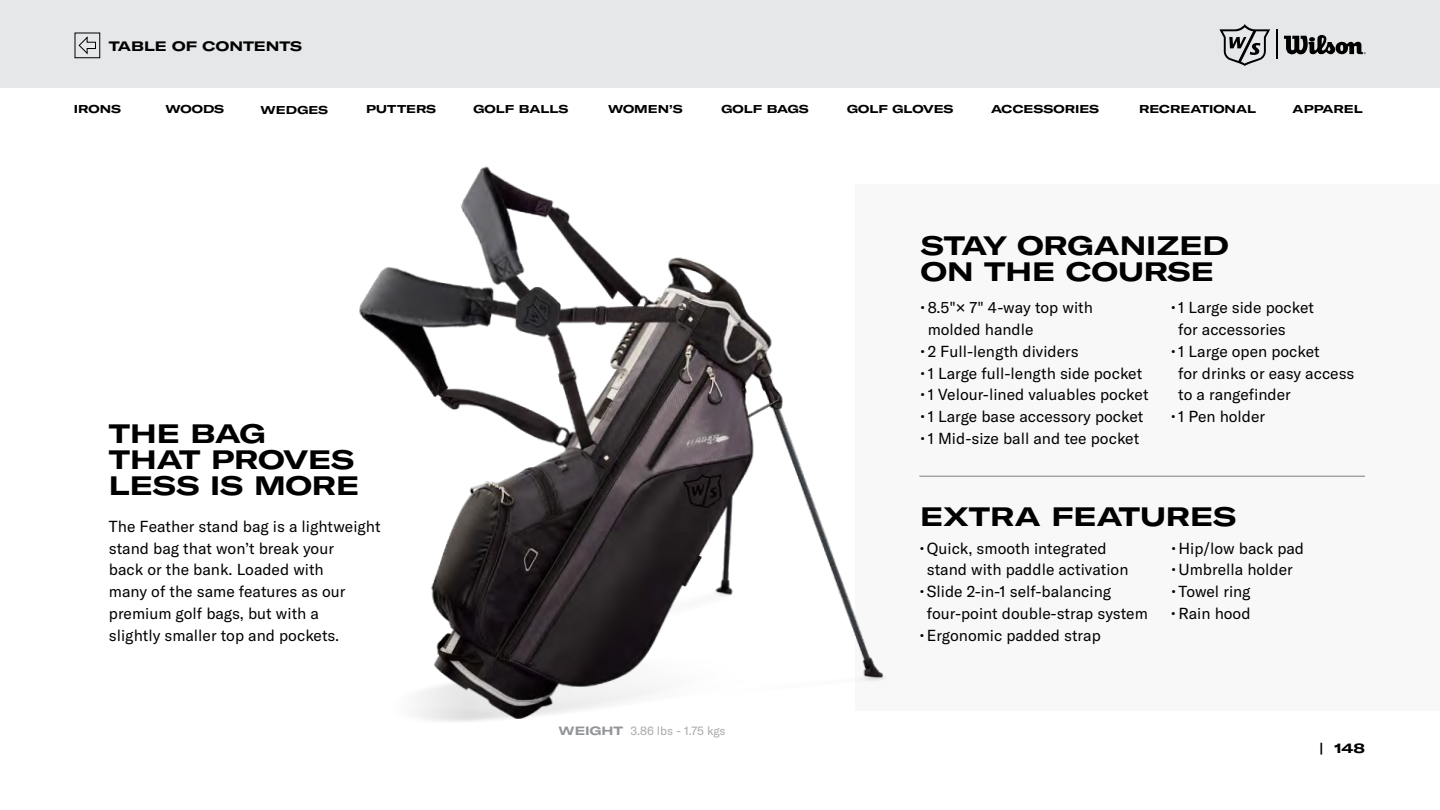
<style>
.page{position:relative;width:1440px;height:810px;background:#fff}
.page>*{position:absolute;margin:0;border:0;box-sizing:border-box;transform-origin:0 0}
.t1{font:700 expanded 26.25px/26.2px "GT America";color:#000}
.t2{font:15.75px/21.8px "GT America";color:#000}
.t3{font:700 expanded 13.5px "GT America";color:#000}
.t4{font:12px "GT America";letter-spacing:-.005em;color:#a7a9ac}
.t5{font:700 expanded 11.25px "GT America";color:#000}
.s1{font-weight:700;font-stretch:expanded;font-size:11.85px;color:#939598}
</style>
<div class="page">
<div style="left:0;top:0;width:1440px;height:88px;background:#e6e7e8"></div>
<svg style="left:1284px;top:35px;width:82px;height:20px"></svg>
<svg style="left:1219px;top:24px;width:51px;height:42px"></svg>
<hr style="left:1276px;top:29px;width:2px;height:30px;background:#000">
<div style="left:75px;top:33px;width:25px;height:25px;border:1px solid #000"></div>
<svg style="left:78px;top:36px;width:18px;height:19px"></svg>
<div style="left:855px;top:184px;width:585px;height:527px;background:#f8f8f9"></div>
<hr style="left:919px;top:476px;width:446px;height:1px;background:#000">
<img style="left:359px;top:166px;width:563px;height:556px">
<p class="t3" style="left:109px;top:37px;width:195px">TABLE OF CONTENTS</p>
<p class="t5" style="left:74px;top:102px;width:49px">IRONS</p>
<p class="t5" style="left:165px;top:102px;width:60px">WOODS</p>
<p class="t5" style="left:261px;top:103px;width:69px">WEDGES</p>
<p class="t5" style="left:366px;top:102px;width:71px">PUTTERS</p>
<p class="t5" style="left:474px;top:102px;width:96px">GOLF BALLS</p>
<p class="t5" style="left:608px;top:102px;width:76px">WOMEN’S</p>
<p class="t5" style="left:721px;top:102px;width:89px">GOLF BAGS</p>
<p class="t5" style="left:847px;top:102px;width:108px">GOLF GLOVES</p>
<p class="t5" style="left:991px;top:102px;width:110px">ACCESSORIES</p>
<p class="t5" style="left:1139px;top:102px;width:119px">RECREATIONAL</p>
<p class="t5" style="left:1293px;top:102px;width:72px">APPAREL</p>
<h1 class="t1" style="left:109px;top:420px;width:252px">THE BAG<br>THAT PROVES<br>LESS IS MORE</h1>
<p class="t2" style="left:109px;top:515px;width:273px">The Feather stand bag is a lightweight stand bag that won’t break your<br>back or the bank. Loaded with<br>many of the same features as our premium golf bags, but with a<br>slightly smaller top and pockets.</p>
<p class="t4" style="left:559px;top:724px;width:169px"><span class="s1">WEIGHT</span> 3.86 lbs - 1.75 kgs</p>
<h1 class="t1" style="left:921px;top:232px;width:309px">STAY ORGANIZED<br>ON THE COURSE</h1>
<p class="t2" style="left:928px;top:297px;width:167px;text-indent:-8px">• 8.5"× 7" 4-way top with molded handle</p>
<p class="t2" style="left:920px;top:340px;width:160px">• 2 Full-length dividers</p>
<p class="t2" style="left:920px;top:362px;width:224px">•1 Large full-length side pocket</p>
<p class="t2" style="left:920px;top:384px;width:230px">•1 Velour-lined valuables pocket</p>
<p class="t2" style="left:920px;top:406px;width:225px">•1 Large base accessory pocket</p>
<p class="t2" style="left:920px;top:427px;width:221px">•1 Mid-size ball and tee pocket</p>
<p class="t2" style="left:1178px;top:297px;width:137px;text-indent:-8px">•1 Large side pocket for accessories</p>
<p class="t2" style="left:1178px;top:340px;width:178px;text-indent:-7px">•1 Large open pocket<br>for drinks or easy access to a rangefinder</p>
<p class="t2" style="left:1171px;top:406px;width:96px">•1 Pen holder</p>
<h1 class="t1" style="left:920px;top:503px;width:318px">EXTRA FEATURES</h1>
<p class="t2" style="left:927px;top:537px;width:203px;text-indent:-8px">•Quick, smooth integrated stand with paddle activation</p>
<p class="t2" style="left:927px;top:581px;width:222px;text-indent:-7px">•Slide 2-in-1 self-balancing four-point double-strap system</p>
<p class="t2" style="left:919px;top:624px;width:183px">•Ergonomic padded strap</p>
<p class="t2" style="left:1171px;top:537px;width:135px">•Hip/low back pad</p>
<p class="t2" style="left:1171px;top:559px;width:123px">• Umbrella holder</p>
<p class="t2" style="left:1171px;top:581px;width:81px">• Towel ring</p>
<p class="t2" style="left:1171px;top:602px;width:81px">•Rain hood</p>
<p class="t3" style="left:1320px;top:739px;width:47px">| 148</p>
</div>
